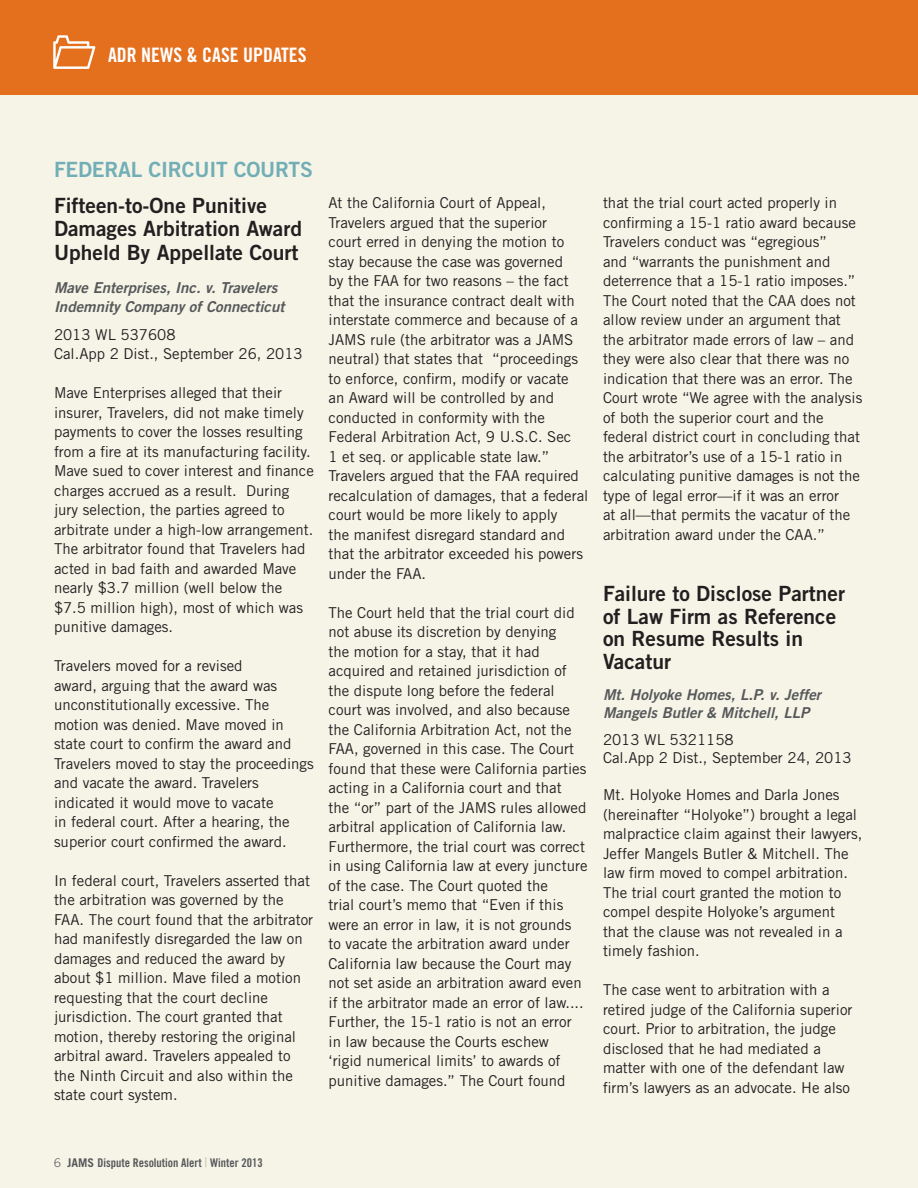
<style>
.page{position:relative;width:918px;height:1188px;background:#f5f4e7}
.page>*{position:absolute;margin:0;border:0;box-sizing:border-box;transform-origin:0 0}
.t1{font:21px/22.5px "Trade Gothic LT Std Bd 2";color:#231f20}
.t2{font:21px "Trade Gothic LT Std Bd 2";letter-spacing:-.01em;color:#72aeb6}
.t3{font:19.95px "Trade Gothic LT Std Bd Cn 20";color:#fff}
.t4{font:15px/19.5px "Trade Gothic LT Std";color:#231f20}
.t5{font:15px/19.5px "Trade Gothic LT Std Bd 2 Obl";color:#57585a}
.t6{font:12px "Trade Gothic LT Std Bd Cn 20";color:#57585a}
.s1{font-family:"Trade Gothic LT Std";font-weight:300}
.s2{font-family:"Trade Gothic LT Std";font-weight:700}
.s3{font-family:"Trade Gothic LT Std";font-weight:300;font-size:13.5px;color:#c0b792}
</style>
<div class="page">
<div style="left:0;top:0;width:918px;height:94px;background:#e4701e"></div>
<svg style="left:53px;top:35px;width:42px;height:34px"></svg>
<h2 class="t3" style="left:108px;top:42px;width:54px">ADR News</h2>
<h2 class="t3" style="left:187px;top:42px;width:112px">&amp; Case Updates</h2>
<h1 class="t2" style="left:54px;top:157px;width:26px">Federa</h1>
<h1 class="t2" style="left:131px;top:157px;width:42px">l Circui</h1>
<h1 class="t2" style="left:216px;top:157px;width:46px">t Cour</h1>
<h1 class="t2" style="left:289px;top:157px;width:22px">ts</h1>
<h1 class="t1" style="left:54px;top:194px;width:250px;line-height:23.2px">Fifteen-to-One Punitive<br>Damages Arbitration Award<br>Upheld By Appellate Court</h1>
<p class="t5" style="left:54px;top:278px;width:232px">Mave Enterprises, Inc. v. Travelers<br>Indemnity Company of Connecticut</p>
<p class="t4" style="left:54px;top:324px;width:250px">2013 WL 537608<br>Cal.App 2 Dist., September 26, 2013</p>
<p class="t4" style="left:54px;top:383px;width:261px">Mave Enterprises alleged that their insurer, Travelers, did not make timely payments to cover the losses resulting from a fire at its manufacturing facility.<br>Mave sued to cover interest and finance charges accrued as a result. During jury selection, the parties agreed to arbitrate under a high-low arrangement.<br>The arbitrator found that Travelers had acted in bad faith and awarded Mave nearly $3.7 million (well below the $7.5 million high), most of which was punitive damages.</p>
<p class="t4" style="left:54px;top:656px;width:261px">Travelers moved for a revised<br>award, arguing that the award was unconstitutionally excessive. The motion was denied. Mave moved in state court to confirm the award and Travelers moved to stay the proceedings and vacate the award. Travelers indicated it would move to vacate<br>in federal court. After a hearing, the superior court confirmed the award.</p>
<p class="t4" style="left:54px;top:870px;width:261px">In federal court, Travelers asserted that the arbitration was governed by the FAA. The court found that the arbitrator had manifestly disregarded the law on damages and reduced the award by about $1 million. Mave filed a motion requesting that the court decline jurisdiction. The court granted that motion, thereby restoring the original arbitral award. Travelers appealed to the Ninth Circuit and also within the state court system.</p>
<p class="t4" style="left:328px;top:193px;width:261px">At the California Court of Appeal, Travelers argued that the superior<br>court erred in denying the motion to stay because the case was governed<br>by the FAA for two reasons – the fact that the insurance contract dealt with interstate commerce and because of a JAMS rule (the arbitrator was a JAMS neutral) that states that “proceedings to enforce, confirm, modify or vacate<br>an Award will be controlled by and conducted in conformity with the Federal Arbitration Act, 9 U.S.C. Sec<br>1 et seq. or applicable state law.” Travelers argued that the FAA required recalculation of damages, that a federal court would be more likely to apply<br>the manifest disregard standard and that the arbitrator exceeded his powers under the FAA.</p>
<p class="t4" style="left:328px;top:603px;width:261px">The Court held that the trial court did not abuse its discretion by denying<br>the motion for a stay, that it had acquired and retained jurisdiction of the dispute long before the federal court was involved, and also because the California Arbitration Act, not the FAA, governed in this case. The Court found that these were California parties acting in a California court and that<br>the “or” part of the JAMS rules allowed arbitral application of California law.<br>Furthermore, the trial court was correct in using California law at every juncture of the case. The Court quoted the<br>trial court’s memo that “Even if this were an error in law, it is not grounds<br>to vacate the arbitration award under California law because the Court may not set aside an arbitration award even if the arbitrator made an error of law....<br>Further, the 15-1 ratio is not an error in law because the Courts eschew<br>‘rigid numerical limits’ to awards of punitive damages.” The Court found</p>
<p class="t4" style="left:603px;top:193px;width:261px">that the trial court acted properly in confirming a 15-1 ratio award because Travelers conduct was “egregious”<br>and “warrants the punishment and deterrence that a 15-1 ratio imposes.” The Court noted that the CAA does not allow review under an argument that the arbitrator made errors of law – and they were also clear that there was no indication that there was an error. The Court wrote “We agree with the analysis of both the superior court and the federal district court in concluding that the arbitrator’s use of a 15-1 ratio in calculating punitive damages is not the type of legal error—if it was an error<br>at all—that permits the vacatur of the arbitration award under the CAA.”</p>
<h1 class="t1" style="left:603px;top:582px;width:244px">Failure to Disclose Partner of Law Firm as Reference on Resume Results in<br>Vacatur</h1>
<p class="t5" style="left:603px;top:686px;width:219px;line-height:18px">Mt. Holyoke Homes, L.P. v. Jeffer<br>Mangels Butler &amp; Mitchell, LLP</p>
<p class="t4" style="left:603px;top:730px;width:250px;line-height:18px">2013 WL 5321158<br>Cal.App 2 Dist., September 24, 2013</p>
<p class="t4" style="left:603px;top:785px;width:261px">Mt. Holyoke Homes and Darla Jones (hereinafter “Holyoke”) brought a legal malpractice claim against their lawyers, Jeffer Mangels Butler &amp; Mitchell. The law firm moved to compel arbitration.<br>The trial court granted the motion to compel despite Holyoke’s argument that the clause was not revealed in a timely fashion.</p>
<p class="t4" style="left:603px;top:980px;width:251px">The case went to arbitration with a retired judge of the California superior court. Prior to arbitration, the judge disclosed that he had mediated a matter with one of the defendant law firm’s lawyers as an advocate. He also</p>
<p class="t6" style="left:54px;top:1156px;width:210px"><span class="s1">6</span> <span class="s2">JAMS</span> Dispute Resolution Alert <span class="s3">|</span> Winter 2013</p>
<p class="t6" style="left:71px;top:1156px;width:202px"><span class="s2">JAMS</span> Dispute Resolution Alert <span class="s3">|</span> Winter 2013</p>
</div>
